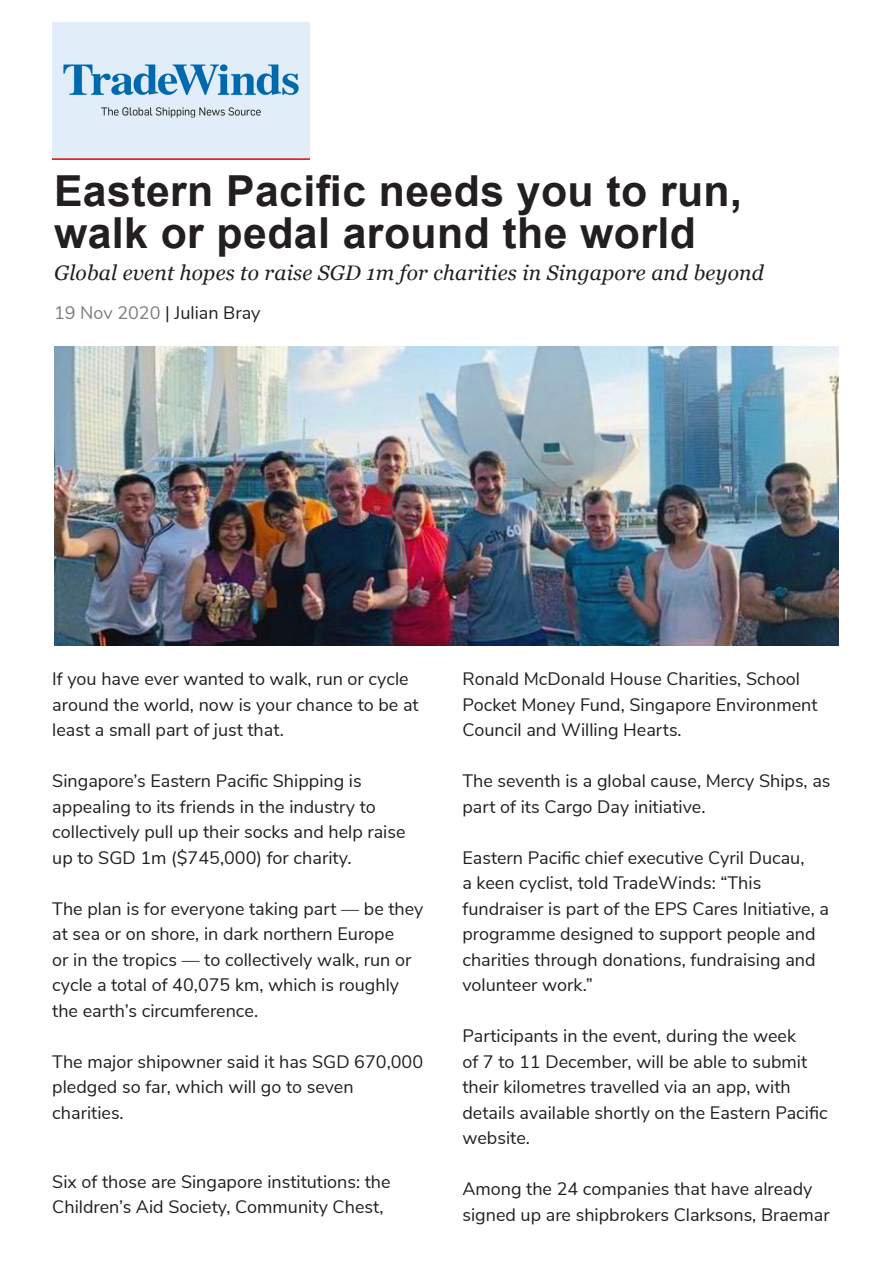
<style>
.page{position:relative;width:893px;height:1263px;background:#fff}
.page>*{position:absolute;margin:0;border:0;box-sizing:border-box;transform-origin:0 0}
.t1{font:700 42.75px/42px "Arial";letter-spacing:.01em;color:#231f20}
.t2{font:italic 21px "Georgia";letter-spacing:.01em;color:#231f20}
.Sub_Head{font:18px/25.5px "Nunito Sans";color:#231f20}
.t3{font:18px "Nunito";color:#231f20}
.s1{color:#7c7e81}
</style>
<div class="page">
<img style="left:52px;top:22px;width:258px;height:138px">
<img style="left:54px;top:346px;width:784px;height:299px">
<p class="t1" style="left:54px;top:171px;width:689px">Eastern Pacific needs you to run, walk or pedal around the world</p>
<p class="t2" style="left:54px;top:259px;width:711px">Global event hopes to raise SGD 1m for charities in Singapore and beyond</p>
<p class="t3" style="left:54px;top:300px;width:208px"><span class="s1">19 Nov 2020</span> | Julian Bray</p>
<p class="Sub_Head" style="left:52px;top:665px;width:368px">If you have ever wanted to walk, run or cycle around the world, now is your chance to be at least a small part of just that.</p>
<p class="Sub_Head" style="left:52px;top:767px;width:355px">Singapore’s Eastern Pacific Shipping is appealing to its friends in the industry to collectively pull up their socks and help raise up to SGD 1m ($745,000) for charity.</p>
<p class="Sub_Head" style="left:52px;top:894px;width:373px">The plan is for everyone taking part — be they at sea or on shore, in dark northern Europe<br>or in the tropics — to collectively walk, run or cycle a total of 40,075 km, which is roughly the earth’s circumference.</p>
<p class="Sub_Head" style="left:52px;top:1047px;width:372px">The major shipowner said it has SGD 670,000 pledged so far, which will go to seven charities.</p>
<p class="Sub_Head" style="left:52px;top:1167px;width:340px">Six of those are Singapore institutions: the<br>Children’s Aid Society, Community Chest,</p>
<p class="Sub_Head" style="left:462px;top:665px;width:357px">Ronald McDonald House Charities, School<br>Pocket Money Fund, Singapore Environment<br>Council and Willing Hearts.</p>
<p class="Sub_Head" style="left:462px;top:767px;width:370px">The seventh is a global cause, Mercy Ships, as part of its Cargo Day initiative.</p>
<p class="Sub_Head" style="left:462px;top:843px;width:368px">Eastern Pacific chief executive Cyril Ducau,<br>a keen cyclist, told TradeWinds: “This fundraiser is part of the EPS Cares Initiative, a programme designed to support people and charities through donations, fundraising and volunteer work.”</p>
<p class="Sub_Head" style="left:462px;top:1022px;width:367px">Participants in the event, during the week<br>of 7 to 11 December, will be able to submit their kilometres travelled via an app, with details available shortly on the Eastern Pacific website.</p>
<p class="Sub_Head" style="left:462px;top:1175px;width:369px">Among the 24 companies that have already signed up are shipbrokers Clarksons, Braemar</p>
</div>
